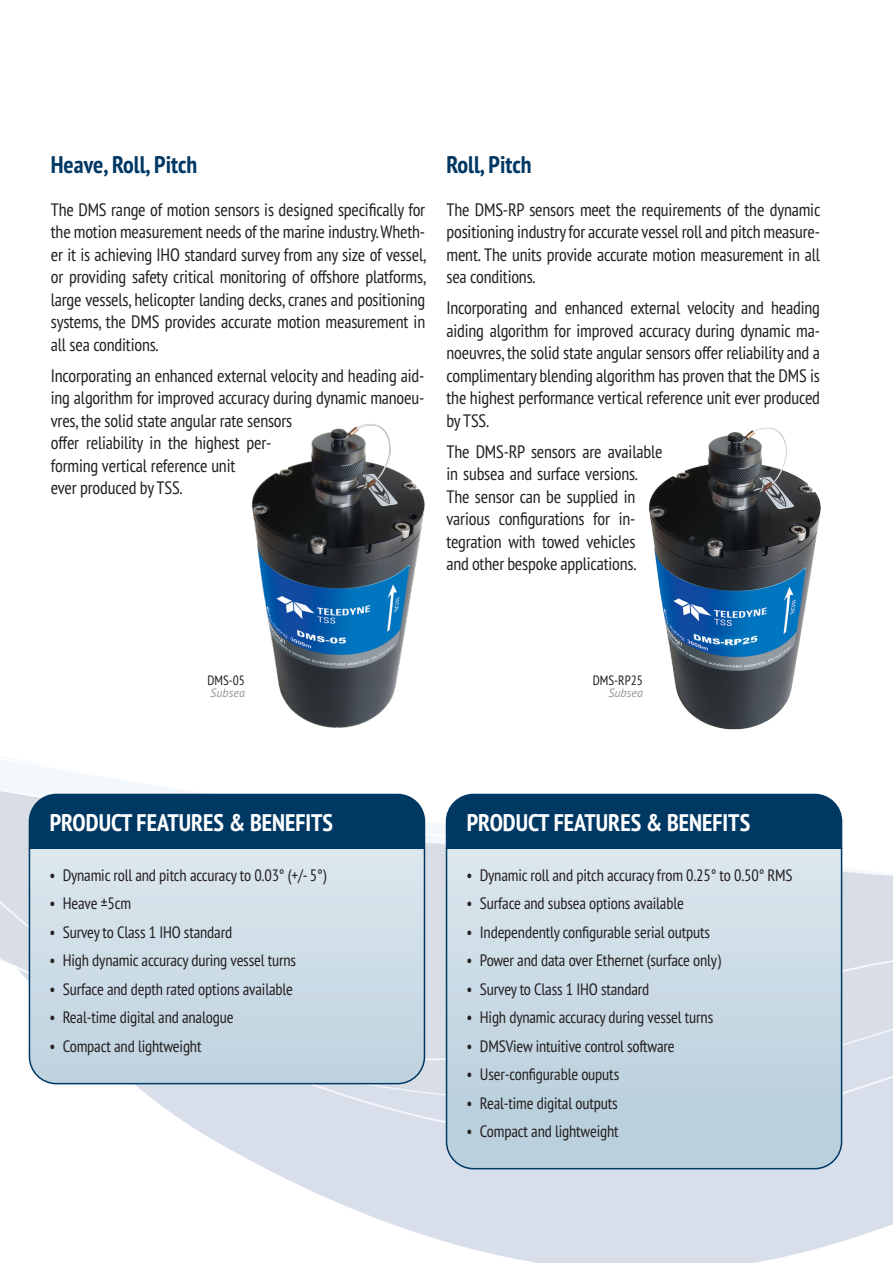
<style>
.page{position:relative;width:893px;height:1263px;background:#fff}
.page>*{position:absolute;margin:0;border:0;box-sizing:border-box;transform-origin:0 0}
.features_head{font:700 condensed 24px "PT Sans Pro";color:#fff}
.t1{font:700 condensed 24px "PT Sans Pro";color:#003864}
.body_text{font:condensed 18px/22.5px "PT Sans Pro";letter-spacing:-.01em;color:#231f20;text-align:justify}
.t2{font:condensed 16.5px "PT Sans Pro";letter-spacing:-.01em;color:#231f20}
.tech_specs_body{font:condensed 13.5px "PT Sans Pro";color:#231f20}
.t3{font:italic 12px "PT Sans Pro";color:#939598}
</style>
<div class="page">
<svg style="left:216px;top:1141px;width:677px;height:122px;fill:#d8dfeb"></svg>
<svg style="left:0;top:756px;width:893px;height:385px"></svg>
<svg style="left:28px;top:850px;width:398px;height:235px;background:#cbdae4"></svg>
<div style="left:28px;top:793px;width:398px;height:57px;background:#003864"></div>
<svg style="left:445px;top:850px;width:398px;height:320px;background:#c6d7e2"></svg>
<div style="left:445px;top:793px;width:398px;height:57px;background:#003864"></div>
<img style="left:251px;top:424px;width:174px;height:304px">
<img style="left:649px;top:428px;width:172px;height:302px">
<h2 class="t1" style="left:51px;top:148px;width:148px">Heave, Roll, Pitch</h2>
<p class="body_text" style="left:51px;top:198px;width:377px">The DMS range of motion sensors is designed specifically for the motion measurement needs of the marine industry. Wheth&shy;er it is achieving IHO standard survey from any size of vessel, or providing safety critical monitoring of offshore platforms, large vessels, helicopter landing decks, cranes and positioning systems, the DMS provides accurate motion measurement in all sea conditions.</p>
<p class="body_text" style="left:51px;top:364px;width:375px;text-align:left">Incorporating an enhanced external velocity and heading aid&shy;ing algorithm for improved accuracy during dynamic manoeu&shy;vres, the solid state angular rate sensors<br>offer reliability in the highest per-<br>forming vertical reference unit<br>ever produced by TSS.</p>
<h2 class="t1" style="left:446px;top:148px;width:87px">Roll, Pitch</h2>
<p class="body_text" style="left:446px;top:198px;width:375px">The DMS-RP sensors meet the requirements of the dynamic positioning industry for accurate vessel roll and pitch measure&shy;ment. The units provide accurate motion measurement in all sea conditions.</p>
<p class="body_text" style="left:446px;top:296px;width:375px">Incorporating and enhanced external velocity and heading aiding algorithm for improved accuracy during dynamic ma&shy;noeuvres, the solid state angular sensors offer reliability and a complimentary blending algorithm has proven that the DMS is the highest performance vertical reference unit ever produced by TSS.</p>
<p class="body_text" style="left:446px;top:440px;width:217px;text-align:left">The DMS-RP sensors are available in subsea and surface versions.<br>The sensor can be supplied in various configurations for in&shy;tegration with towed vehicles and other bespoke applications.</p>
<p class="tech_specs_body" style="left:207px;top:671px;width:39px">DMS-05</p>
<p class="t3" style="left:210px;top:685px;width:36px">Subsea</p>
<p class="tech_specs_body" style="left:593px;top:671px;width:52px">DMS-RP25</p>
<p class="t3" style="left:608px;top:685px;width:36px">Subsea</p>
<p class="features_head" style="left:50px;top:806px;width:285px">PRODUCT FEATURES &amp; BENEFITS</p>
<p class="t2" style="left:49px;top:864px;width:278px">• Dynamic roll and pitch accuracy to 0.03° (+/- 5°)</p>
<p class="t2" style="left:49px;top:893px;width:83px">• Heave ±5cm</p>
<p class="t2" style="left:49px;top:921px;width:184px">• Survey to Class 1 IHO standard</p>
<p class="t2" style="left:49px;top:950px;width:248px">• High dynamic accuracy during vessel turns</p>
<p class="t2" style="left:49px;top:978px;width:245px">• Surface and depth rated options available</p>
<p class="t2" style="left:49px;top:1007px;width:186px">• Real-time digital and analogue</p>
<p class="t2" style="left:49px;top:1035px;width:154px">• Compact and lightweight</p>
<p class="features_head" style="left:467px;top:806px;width:285px">PRODUCT FEATURES &amp; BENEFITS</p>
<p class="t2" style="left:466px;top:864px;width:328px">• Dynamic roll and pitch accuracy from 0.25° to 0.50° RMS</p>
<p class="t2" style="left:466px;top:893px;width:219px">• Surface and subsea options available</p>
<p class="t2" style="left:466px;top:921px;width:245px">• Independently configurable serial outputs</p>
<p class="t2" style="left:466px;top:950px;width:256px">• Power and data over Ethernet (surface only)</p>
<p class="t2" style="left:466px;top:978px;width:184px">• Survey to Class 1 IHO standard</p>
<p class="t2" style="left:466px;top:1007px;width:248px">• High dynamic accuracy during vessel turns</p>
<p class="t2" style="left:466px;top:1035px;width:210px">• DMSView intuitive control software</p>
<p class="t2" style="left:466px;top:1064px;width:154px">• User-configurable ouputs</p>
<p class="t2" style="left:466px;top:1092px;width:153px">• Real-time digital outputs</p>
<p class="t2" style="left:466px;top:1121px;width:154px">• Compact and lightweight</p>
</div>
